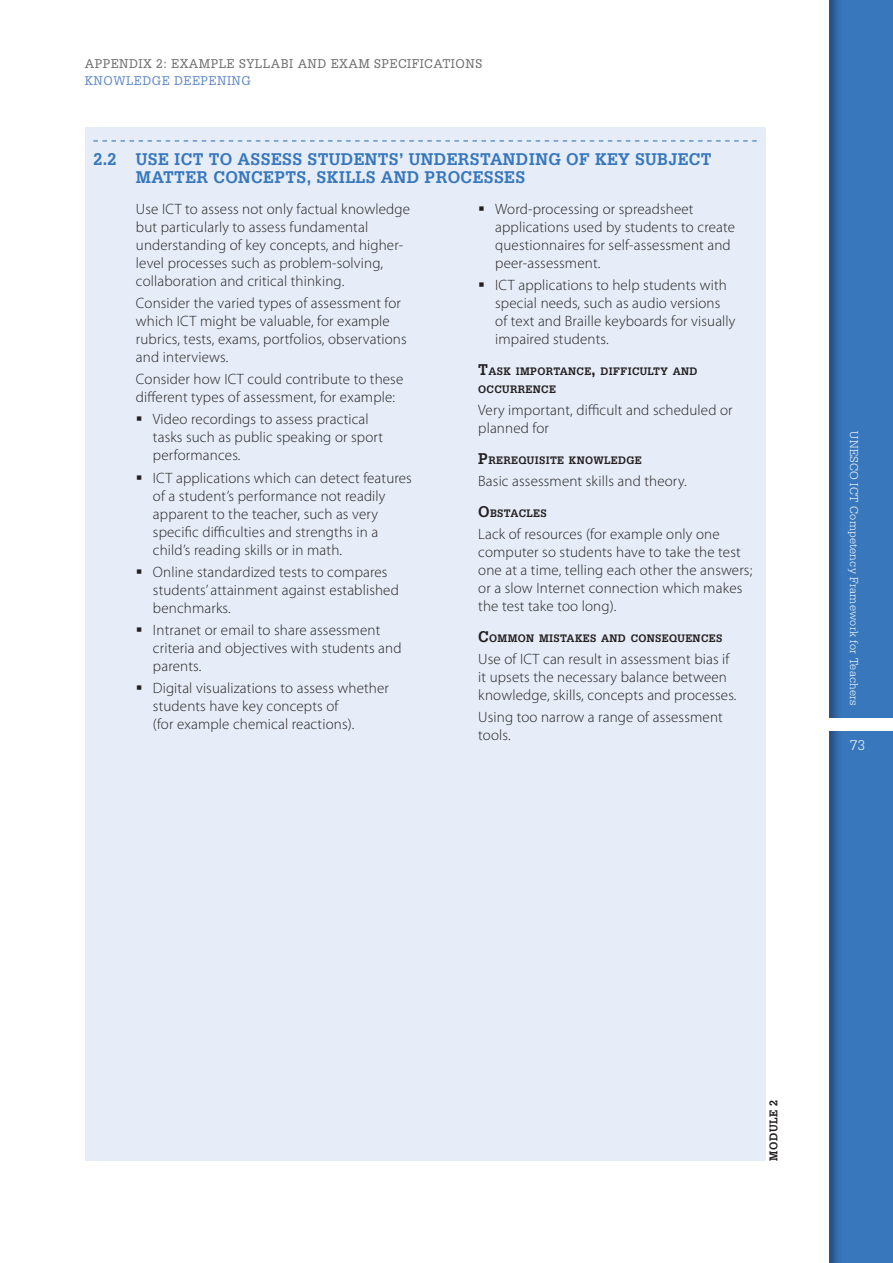
<style>
.page{position:relative;width:893px;height:1263px;background:#fff}
.page>*{position:absolute;margin:0;border:0;box-sizing:border-box;transform-origin:0 0}
.t1{font:700 18px/18px "Serifa Std";letter-spacing:.02em;color:#3777bc;scale:.9 1}
.t2{font:300 15px/18px "Myriad Pro";letter-spacing:.01em;color:#231f20}
.t3{font:300 15px "Serifa Std";color:#fff;scale:.96 1}
.t4{font:13.5px "Serifa Std";letter-spacing:.04em;color:#6d6e70;scale:.9 1}
.t5{font:13.5px "Serifa Std";letter-spacing:.04em;color:#628ac7;scale:.9 1}
.t6{font:300 12px "Serifa Std";letter-spacing:.02em;color:#fff}
.t7{font:700 12px "Serifa Std";letter-spacing:.04em;color:#231f20;scale:.9 1}
.t8{font:700 11.55px/18px "Serifa Std";letter-spacing:.03em;color:#231f20;scale:.9 1}
.s1{font-size:16.5px}
</style>
<div class="page">
<img style="left:829px;top:0;width:63px;height:1263px">
<div style="left:826px;top:719px;width:66px;height:12px;background:#fff"></div>
<div style="left:85px;top:128px;width:680px;height:1033px;background:#e6edf8"></div>
<svg style="left:93px;top:140px;width:664px;height:2px"></svg>
<p class="t4" style="left:85px;top:60px;width:443px">APPENDIX 2: EXAMPLE SYLLABI AND EXAM SPECIFICATIONS</p>
<p class="t5" style="left:85px;top:77px;width:186px">KNOWLEDGE DEEPENING</p>
<p class="t1" style="left:136px;top:152px;width:641px;text-indent:-43px">2.2 USE ICT TO ASSESS STUDENTS’ UNDERSTANDING OF KEY SUBJECT<br>MATTER CONCEPTS, SKILLS AND PROCESSES</p>
<p class="t2" style="left:136px;top:200px;width:276px">Use ICT to assess not only factual knowledge but particularly to assess fundamental understanding of key concepts, and higher&shy;level processes such as problem-solving, collaboration and critical thinking.</p>
<p class="t2" style="left:136px;top:294px;width:272px">Consider the varied types of assessment for which ICT might be valuable, for example rubrics, tests, exams, portfolios, observations and interviews.</p>
<p class="t2" style="left:136px;top:371px;width:269px">Consider how ICT could contribute to these different types of assessment, for example:</p>
<p class="t2" style="left:153px;top:411px;width:232px">Video recordings to assess practical tasks such as public speaking or sport performances.</p>
<p class="t2" style="left:153px;top:469px;width:260px">ICT applications which can detect features of a student’s performance not readily apparent to the teacher, such as very specific difficulties and strengths in a child’s reading skills or in math.</p>
<p class="t2" style="left:153px;top:563px;width:247px">Online standardized tests to compares students’ attainment against established benchmarks.</p>
<p class="t2" style="left:153px;top:622px;width:250px">Intranet or email to share assessment criteria and objectives with students and parents.</p>
<p class="t2" style="left:153px;top:680px;width:237px">Digital visualizations to assess whether students have key concepts of<br>(for example chemical reactions).</p>
<p class="t2" style="left:495px;top:200px;width:241px">Word-processing or spreadsheet applications used by students to create questionnaires for self-assessment and peer-assessment.</p>
<p class="t2" style="left:495px;top:276px;width:242px">ICT applications to help students with special needs, such as audio versions of text and Braille keyboards for visually impaired students.</p>
<p class="t8" style="left:478px;top:363px;width:245px"><span class="s1">T</span>ASK IMPORTANCE<span class="s1">,</span> DIFFICULTY AND<br>OCCURRENCE</p>
<p class="t2" style="left:478px;top:401px;width:256px">Very important, difficult and scheduled or planned for</p>
<p class="t8" style="left:478px;top:452px;width:183px"><span class="s1">P</span>REREQUISITE KNOWLEDGE</p>
<p class="t2" style="left:478px;top:472px;width:210px">Basic assessment skills and theory.</p>
<p class="t8" style="left:478px;top:505px;width:78px"><span class="s1">O</span>BSTACLES</p>
<p class="t2" style="left:478px;top:525px;width:276px">Lack of resources (for example only one computer so students have to take the test one at a time, telling each other the answers; or a slow Internet connection which makes the test take too long).</p>
<p class="t8" style="left:478px;top:630px;width:273px"><span class="s1">C</span>OMMON MISTAKES AND CONSEQUENCES</p>
<p class="t2" style="left:478px;top:650px;width:260px">Use of ICT can result in assessment bias if it upsets the necessary balance between knowledge, skills, concepts and processes.</p>
<p class="t2" style="left:478px;top:709px;width:246px">Using too narrow a range of assessment tools.</p>
<p class="t6" style="left:861px;top:431px;width:276px;rotate:90deg">UNESCO ICT Competency Framework for Teachers</p>
<p class="t3" style="left:850px;top:736px;width:17px">73</p>
<p class="t7" style="left:770px;top:1161px;width:69px;rotate:-90deg">MODULE 2</p>
</div>
